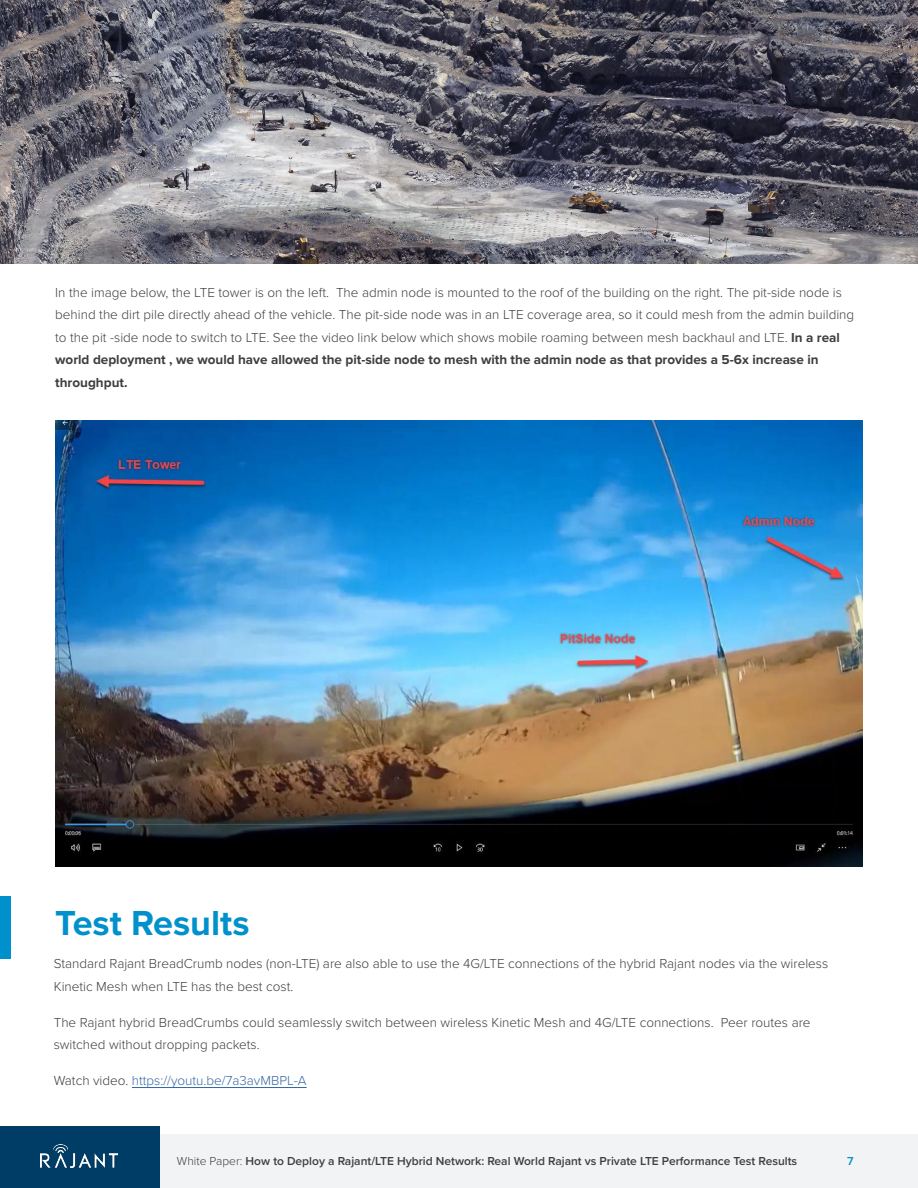
<style>
.page{position:relative;width:918px;height:1188px;background:#fff}
.page>*{position:absolute;margin:0;border:0;box-sizing:border-box;transform-origin:0 0}
.t1{font:700 36px "Proxima Nova";color:#0091cc}
.t2{font:300 13.5px/22.5px "Proxima Nova";color:#3e3e3f}
.t3{font:300 13.5px "Proxima Nova";color:#3667a4}
.t4{font:600 12px "Proxima Nova";color:#3e3e3f}
.t5{font:600 12px "Proxima Nova";color:#0091cc}
.s1{font-weight:700}
.s2{color:#3e3e3f}
.s3{font-weight:300}
</style>
<div class="page">
<div style="left:0;top:1134px;width:918px;height:54px;background:#f2f3f4"></div>
<div style="left:0;top:1127px;width:159px;height:61px;background:#003d66"></div>
<img style="left:40px;top:1145px;width:77px;height:22px">
<img style="left:0;top:0;width:918px;height:263px">
<div style="left:0;top:896px;width:11px;height:62px;background:#0091cc"></div>
<img style="left:56px;top:420px;width:806px;height:447px">
<hr style="left:132px;top:1087px;width:175px;height:1px;background:#3667a4">
<p class="t2" style="left:55px;top:280px;width:801px">In the image below, the LTE tower is on the left. The admin node is mounted to the roof of the building on the right. The pit-side node is behind the dirt pile directly ahead of the vehicle. The pit-side node was in an LTE coverage area, so it could mesh from the admin building to the pit -side node to switch to LTE. See the video link below which shows mobile roaming between mesh backhaul and LTE. <span class="s1">In a real world deployment , we would have allowed the pit-side node to mesh with the admin node as that provides a 5-6x increase in throughput.</span></p>
<p class="t1" style="left:55px;top:902px;width:196px">Test Results</p>
<p class="t2" style="left:54px;top:952px;width:776px">Standard Rajant BreadCrumb nodes (non-LTE) are also able to use the 4G/LTE connections of the hybrid Rajant nodes via the wireless<br>Kinetic Mesh when LTE has the best cost.</p>
<p class="t2" style="left:54px;top:1010px;width:758px">The Rajant hybrid BreadCrumbs could seamlessly switch between wireless Kinetic Mesh and 4G/LTE connections. Peer routes are switched without dropping packets.</p>
<p class="t3" style="left:54px;top:1071px;width:254px"><span class="s2">Watch video.</span> https://youtu.be/7a3avMBPL-A</p>
<p class="t4" style="left:177px;top:1152px;width:622px"><span class="s3">White Paper:</span> How to Deploy a Rajant/LTE Hybrid Network: Real World Rajant vs Private LTE Performance Test Results</p>
<p class="t5" style="left:847px;top:1152px;width:8px">7</p>
</div>
